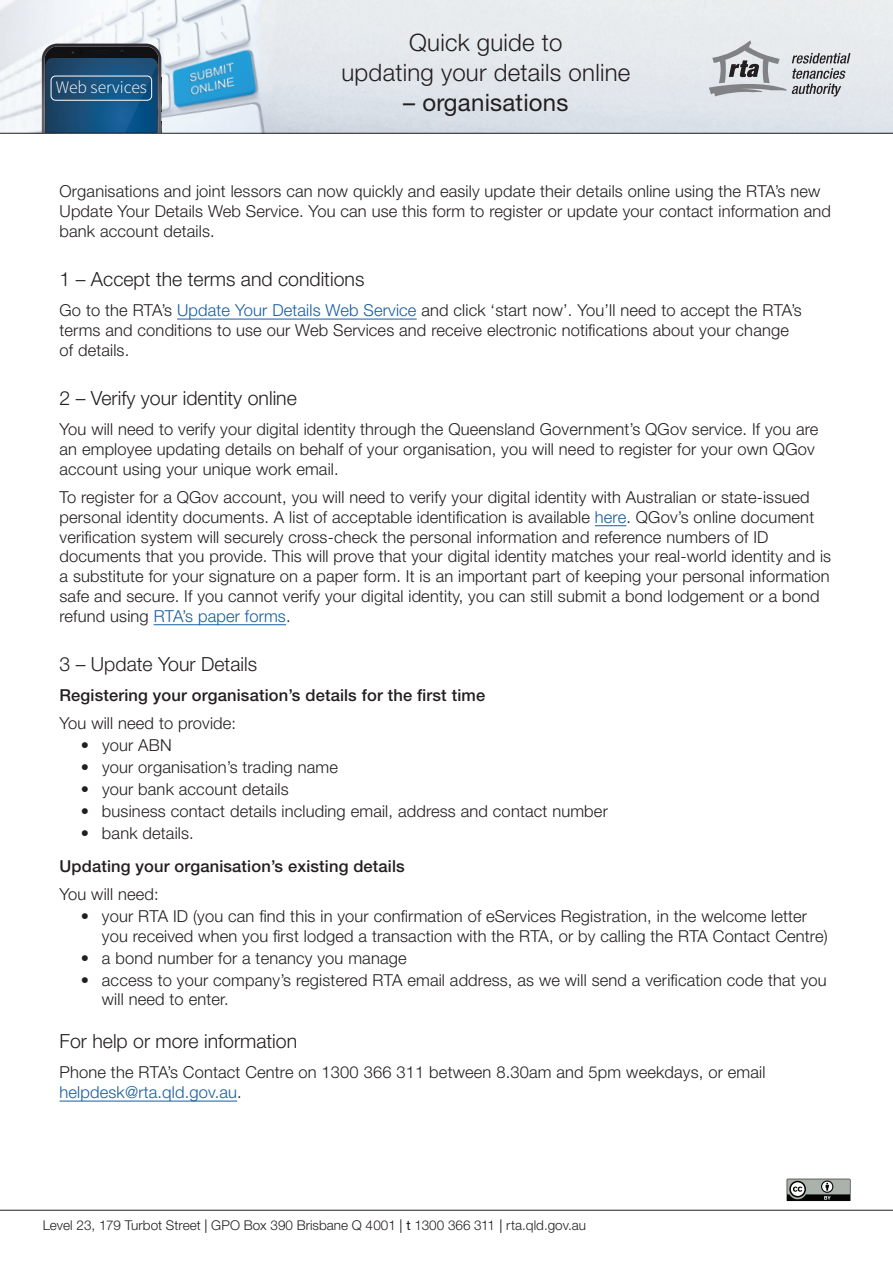
<style>
.page{position:relative;width:893px;height:1263px;background:#fff}
.page>*{position:absolute;margin:0;border:0;box-sizing:border-box;transform-origin:0 0}
.t1{font:300 24px/30px "Helvetica Neue";letter-spacing:.01em;color:#231f20;text-align:center}
.t2{font:24px "Helvetica Neue";letter-spacing:.01em;color:#231f20}
.t3{font:300 19.5px "Helvetica Neue";color:#231f20}
.t4{font:300 17.55px "Source Sans Pro";color:#fff}
.t5{font:300 16.5px/19.8px "Helvetica Neue";letter-spacing:.01em;color:#231f20}
.t6{font:500 16.5px "Helvetica Neue";letter-spacing:.01em;color:#231f20}
.t7{font:300 13.5px "Helvetica Neue";color:#231f20}
.s1{color:#175d9e}
.s2{font-weight:400}
</style>
<div class="page">
<hr style="left:0;top:1210px;width:893px;height:1px;background:#231f20">
<img style="left:0;top:0;width:893px;height:133px">
<svg style="left:42px;top:44px;width:120px;height:89px;background:#204c6e"></svg>
<div style="left:51px;top:76px;width:101px;height:24px;border:1px solid #fff;border-radius:5px"></div>
<svg style="left:709px;top:40px;width:141px;height:57px;background:#c0c2c6"></svg>
<hr style="left:0;top:133px;width:893px;height:1px;background:#231f20">
<svg style="left:787px;top:1179px;width:63px;height:22px"></svg>
<hr style="left:177px;top:319px;width:240px;height:1px;background:#175d9e">
<hr style="left:595px;top:525px;width:31px;height:1px;background:#175d9e">
<hr style="left:154px;top:624px;width:132px;height:1px;background:#175d9e">
<hr style="left:60px;top:1101px;width:177px;height:1px;background:#175d9e">
<p class="t4" style="left:56px;top:76px;width:93px">Web services</p>
<h1 class="t1" style="left:341px;top:27px;width:290px">Quick guide to<br>updating your details online</h1>
<h1 class="t2" style="left:403px;top:88px;width:167px">– organisations</h1>
<p class="t5" style="left:60px;top:181px;width:773px">Organisations and joint lessors can now quickly and easily update their details online using the RTA’s new<br>Update Your Details Web Service. You can use this form to register or update your contact information and bank account details.</p>
<p class="t3" style="left:60px;top:267px;width:306px">1 – Accept the terms and conditions</p>
<p class="t5" style="left:60px;top:300px;width:744px">Go to the RTA’s <span class="s1">Update Your Details Web Service</span> and click ‘start now’. You’ll need to accept the RTA’s terms and conditions to use our Web Services and receive electronic notifications about your change of details.</p>
<p class="t3" style="left:60px;top:386px;width:239px">2 – Verify your identity online</p>
<p class="t5" style="left:60px;top:419px;width:760px">You will need to verify your digital identity through the Queensland Government’s QGov service. If you are an employee updating details on behalf of your organisation, you will need to register for your own QGov account using your unique work email.</p>
<p class="t5" style="left:60px;top:487px;width:773px">To register for a QGov account, you will need to verify your digital identity with Australian or state-issued personal identity documents. A list of acceptable identification is available <span class="s1">here</span>. QGov’s online document verification system will securely cross-check the personal information and reference numbers of ID documents that you provide. This will prove that your digital identity matches your real-world identity and is a substitute for your signature on a paper form. It is an important part of keeping your personal information safe and secure. If you cannot verify your digital identity, you can still submit a bond lodgement or a bond refund using <span class="s1">RTA’s paper forms</span>.</p>
<p class="t3" style="left:60px;top:652px;width:199px">3 – Update Your Details</p>
<p class="t6" style="left:60px;top:685px;width:427px">Registering your organisation’s details for the first time</p>
<p class="t5" style="left:60px;top:713px;width:178px">You will need to provide:</p>
<p class="t5" style="left:81px;top:735px;width:92px">• your ABN</p>
<p class="t5" style="left:81px;top:757px;width:259px">• your organisation’s trading name</p>
<p class="t5" style="left:81px;top:779px;width:209px">• your bank account details</p>
<p class="t5" style="left:81px;top:801px;width:529px">• business contact details including email, address and contact number</p>
<p class="t5" style="left:81px;top:823px;width:115px">• bank details.</p>
<p class="t6" style="left:59px;top:856px;width:347px">Updating your organisation’s existing details</p>
<p class="t5" style="left:59px;top:884px;width:101px">You will need:</p>
<p class="t5" style="left:102px;top:906px;width:727px;text-indent:-21px">• your RTA ID (you can find this in your confirmation of eServices Registration, in the welcome letter you received when you first lodged a transaction with the RTA, or by calling the RTA Contact Centre)</p>
<p class="t5" style="left:81px;top:947px;width:327px">• a bond number for a tenancy you manage</p>
<p class="t5" style="left:102px;top:969px;width:726px;text-indent:-21px">• access to your company’s registered RTA email address, as we will send a verification code that you will need to enter.</p>
<p class="t3" style="left:60px;top:1029px;width:239px">For help or more information</p>
<p class="t5" style="left:60px;top:1062px;width:707px">Phone the RTA’s Contact Centre on 1300 366 311 between 8.30am and 5pm weekdays, or email <span class="s1">helpdesk@rta.qld.gov.au</span>.</p>
<p class="t7" style="left:43px;top:1217px;width:545px">Level 23, 179 Turbot Street <span class="s2">|</span> GPO Box 390 Brisbane Q 4001 <span class="s2">| t</span> 1300 366 311 <span class="s2">|</span> rta.qld.gov.au</p>
</div>
